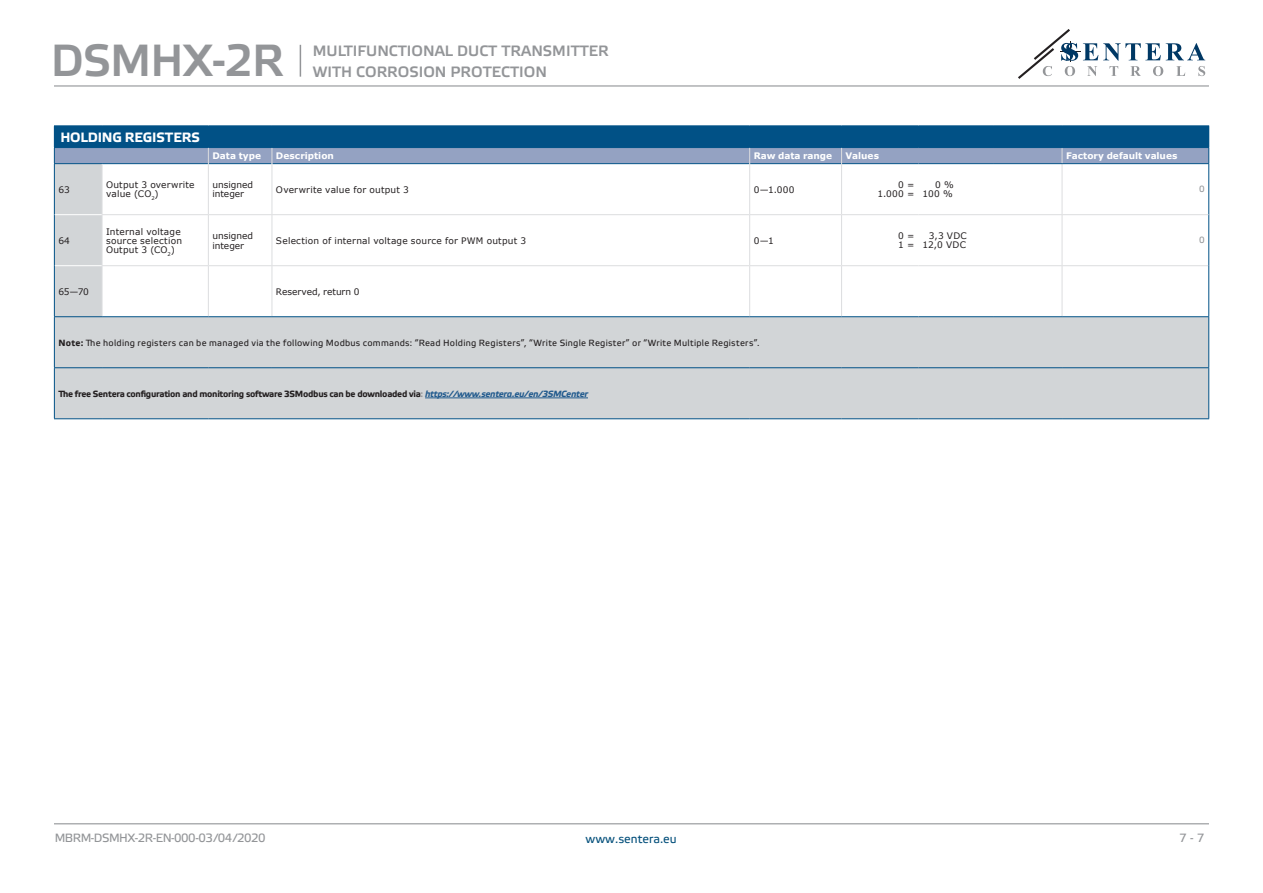
<style>
.page{position:relative;width:1263px;height:893px;background:#fff}
.page>*{position:absolute;margin:0;border:0;box-sizing:border-box;transform-origin:0 0}
.t1{font:45px "Etelka Medium Pro";letter-spacing:-.02em;color:#939598}
.t2{font:15px/21px "Etelka Medium Pro";color:#939598}
.table_text{font:700 13.5px "Etelka Text Pro";letter-spacing:-.015em;color:#fff}
.t3{font:12px "Etelka Text Pro";letter-spacing:-.04em;color:#939598}
.t4{font:12px "Etelka Text Pro";color:#06517c}
.Table-text-modbus{font:9px/9px "Verdana";letter-spacing:.02em;color:#231f20}
.Table-text-modbus-2{font:9px "Etelka Text Pro";letter-spacing:.03em;color:#231f20}
.Table-text-modbus-3{font:700 9px "Etelka Text Pro";letter-spacing:-.03em;color:#231f20}
.table_text-2{font:700 9px "Verdana Pro";letter-spacing:-.005em;color:#fff}
.Table-text-modbus-4{font:9px/9.8px "Verdana";letter-spacing:-.005em;color:#231f20}
.Table-text-modbus-5{font:9px "Verdana";color:#231f20}
.Table-text-modbus-6{font:9px "Etelka Text Pro";color:#939598}
.s1{font-weight:700}
.s2{color:#939598}
.s3{font-style:italic;color:#225b8e}
</style>
<div class="page">
<hr style="left:54px;top:85px;width:1155px;height:2px;background:#939598">
<hr style="left:54px;top:823px;width:1155px;height:1px;background:#939598">
<svg style="left:1018px;top:29px;width:187px;height:50px"></svg>
<hr style="left:300px;top:45px;width:1px;height:32px;background:#939598">
<div style="left:55px;top:164px;width:1153px;height:254px;background:#d2d5d7"></div>
<svg style="left:103px;top:164px;width:1105px;height:152px"></svg>
<hr style="left:1062px;top:164px;width:1px;height:50px;background:#dcdddf">
<hr style="left:1062px;top:215px;width:1px;height:50px;background:#dcdddf">
<hr style="left:1062px;top:266px;width:1px;height:50px;background:#dcdddf">
<hr style="left:54px;top:125px;width:48px;height:1px;background:#015186">
<hr style="left:102px;top:125px;width:106px;height:1px;background:#015186">
<hr style="left:208px;top:125px;width:64px;height:1px;background:#015186">
<hr style="left:272px;top:125px;width:478px;height:1px;background:#015186">
<hr style="left:750px;top:125px;width:91px;height:1px;background:#015186">
<hr style="left:841px;top:125px;width:77px;height:1px;background:#015186">
<hr style="left:918px;top:125px;width:75px;height:1px;background:#015186">
<hr style="left:993px;top:125px;width:69px;height:1px;background:#015186">
<hr style="left:1062px;top:125px;width:147px;height:1px;background:#015186">
<hr style="left:102px;top:164px;width:1px;height:50px;background:#dcdddf">
<hr style="left:208px;top:164px;width:1px;height:50px;background:#dcdddf">
<hr style="left:272px;top:164px;width:1px;height:50px;background:#dcdddf">
<hr style="left:749px;top:164px;width:1px;height:50px;background:#dcdddf">
<hr style="left:841px;top:164px;width:1px;height:50px;background:#dcdddf">
<hr style="left:102px;top:215px;width:1px;height:50px;background:#dcdddf">
<hr style="left:208px;top:215px;width:1px;height:50px;background:#dcdddf">
<hr style="left:272px;top:215px;width:1px;height:50px;background:#dcdddf">
<hr style="left:749px;top:215px;width:1px;height:50px;background:#dcdddf">
<hr style="left:841px;top:215px;width:1px;height:50px;background:#dcdddf">
<hr style="left:102px;top:265px;width:106px;height:1px;background:#dcdddf">
<hr style="left:102px;top:266px;width:1px;height:50px;background:#dcdddf">
<hr style="left:208px;top:265px;width:64px;height:1px;background:#dcdddf">
<hr style="left:208px;top:266px;width:1px;height:50px;background:#dcdddf">
<hr style="left:272px;top:265px;width:478px;height:1px;background:#dcdddf">
<hr style="left:272px;top:266px;width:1px;height:50px;background:#dcdddf">
<hr style="left:750px;top:265px;width:91px;height:1px;background:#dcdddf">
<hr style="left:749px;top:266px;width:1px;height:50px;background:#dcdddf">
<hr style="left:841px;top:265px;width:77px;height:1px;background:#dcdddf">
<hr style="left:841px;top:266px;width:1px;height:50px;background:#dcdddf">
<hr style="left:918px;top:265px;width:75px;height:1px;background:#dcdddf">
<hr style="left:993px;top:265px;width:69px;height:1px;background:#dcdddf">
<hr style="left:1062px;top:265px;width:146px;height:1px;background:#dcdddf">
<hr style="left:55px;top:265px;width:47px;height:1px;background:#fff">
<svg style="left:54px;top:126px;width:1155px;height:38px;background:#3b719d"></svg>
<hr style="left:54px;top:164px;width:1px;height:51px;background:#015186">
<hr style="left:1208px;top:164px;width:1px;height:51px;background:#015186">
<hr style="left:54px;top:215px;width:1px;height:51px;background:#015186">
<hr style="left:1208px;top:215px;width:1px;height:51px;background:#015186">
<hr style="left:54px;top:266px;width:1px;height:50px;background:#015186">
<hr style="left:1208px;top:266px;width:1px;height:50px;background:#015186">
<hr style="left:54px;top:368px;width:1px;height:50px;background:#015186">
<hr style="left:1208px;top:368px;width:1px;height:50px;background:#015186">
<hr style="left:54px;top:418px;width:48px;height:1px;background:#015186">
<hr style="left:102px;top:418px;width:106px;height:1px;background:#015186">
<hr style="left:208px;top:418px;width:64px;height:1px;background:#015186">
<hr style="left:272px;top:418px;width:478px;height:1px;background:#015186">
<hr style="left:750px;top:418px;width:91px;height:1px;background:#015186">
<hr style="left:841px;top:418px;width:77px;height:1px;background:#015186">
<hr style="left:918px;top:418px;width:75px;height:1px;background:#015186">
<hr style="left:993px;top:418px;width:69px;height:1px;background:#015186">
<hr style="left:1062px;top:418px;width:147px;height:1px;background:#015186">
<hr style="left:102px;top:214px;width:106px;height:1px;background:#dcdddf">
<hr style="left:208px;top:214px;width:64px;height:1px;background:#dcdddf">
<hr style="left:272px;top:214px;width:478px;height:1px;background:#dcdddf">
<hr style="left:750px;top:214px;width:91px;height:1px;background:#dcdddf">
<hr style="left:841px;top:214px;width:77px;height:1px;background:#dcdddf">
<hr style="left:918px;top:214px;width:75px;height:1px;background:#dcdddf">
<hr style="left:993px;top:214px;width:69px;height:1px;background:#dcdddf">
<hr style="left:1062px;top:214px;width:146px;height:1px;background:#dcdddf">
<hr style="left:55px;top:214px;width:47px;height:1px;background:#fff">
<hr style="left:54px;top:316px;width:48px;height:1px;background:#015186">
<hr style="left:54px;top:317px;width:1px;height:50px;background:#015186">
<hr style="left:102px;top:316px;width:106px;height:1px;background:#015186">
<hr style="left:208px;top:316px;width:64px;height:1px;background:#015186">
<hr style="left:272px;top:316px;width:478px;height:1px;background:#015186">
<hr style="left:750px;top:316px;width:91px;height:1px;background:#015186">
<hr style="left:841px;top:316px;width:77px;height:1px;background:#015186">
<hr style="left:918px;top:316px;width:75px;height:1px;background:#015186">
<hr style="left:993px;top:316px;width:69px;height:1px;background:#015186">
<hr style="left:1062px;top:316px;width:147px;height:1px;background:#015186">
<hr style="left:1208px;top:317px;width:1px;height:50px;background:#015186">
<hr style="left:54px;top:367px;width:48px;height:1px;background:#015186">
<hr style="left:102px;top:367px;width:106px;height:1px;background:#015186">
<hr style="left:208px;top:367px;width:64px;height:1px;background:#015186">
<hr style="left:272px;top:367px;width:478px;height:1px;background:#015186">
<hr style="left:750px;top:367px;width:91px;height:1px;background:#015186">
<hr style="left:841px;top:367px;width:77px;height:1px;background:#015186">
<hr style="left:918px;top:367px;width:75px;height:1px;background:#015186">
<hr style="left:993px;top:367px;width:69px;height:1px;background:#015186">
<hr style="left:1062px;top:367px;width:147px;height:1px;background:#015186">
<hr style="left:425px;top:398px;width:163px;height:1px;background:#225b8e">
<h1 class="t1" style="left:51px;top:36px;width:235px">DSMHX-2R</h1>
<h2 class="t2" style="left:313px;top:41px;width:297px">MULTIFUNCTIONAL DUCT TRANSMITTER<br>WITH CORROSION PROTECTION</h2>
<p class="table_text" style="left:60px;top:129px;width:141px">HOLDING REGISTERS</p>
<p class="table_text-2" style="left:212px;top:150px;width:50px">Data type</p>
<p class="table_text-2" style="left:276px;top:150px;width:59px">Description</p>
<p class="table_text-2" style="left:754px;top:150px;width:80px">Raw data range</p>
<p class="table_text-2" style="left:846px;top:150px;width:35px">Values</p>
<p class="table_text-2" style="left:1066px;top:150px;width:113px">Factory default values</p>
<p class="Table-text-modbus" style="left:58px;top:185px;width:13px">63</p>
<p class="Table-text-modbus" style="left:106px;top:180px;width:90px">Output 3 overwrite value (CO<sub>2</sub>)</p>
<p class="Table-text-modbus-4" style="left:212px;top:179px;width:42px">unsigned integer</p>
<p class="Table-text-modbus" style="left:276px;top:185px;width:134px">Overwrite value for output 3</p>
<p class="Table-text-modbus" style="left:754px;top:185px;width:42px">0—1.000</p>
<p class="Table-text-modbus" style="left:58px;top:236px;width:13px">64</p>
<p class="Table-text-modbus" style="left:106px;top:227px;width:77px">Internal voltage source selection<br>Output 3 (CO<sub>2</sub>)</p>
<p class="Table-text-modbus-4" style="left:212px;top:230px;width:42px">unsigned integer</p>
<p class="Table-text-modbus" style="left:276px;top:236px;width:252px">Selection of internal voltage source for PWM output 3</p>
<p class="Table-text-modbus" style="left:754px;top:236px;width:22px">0—1</p>
<p class="Table-text-modbus" style="left:58px;top:287px;width:32px">65—70</p>
<p class="Table-text-modbus-5" style="left:276px;top:285px;width:85px">Reserved, return 0</p>
<p class="Table-text-modbus-2" style="left:58px;top:338px;width:703px"><span class="s1">Note:</span> The holding registers can be managed via the following Modbus commands: “Read Holding Registers”, “Write Single Register” or “Write Multiple Registers”.</p>
<p class="Table-text-modbus-3" style="left:58px;top:388px;width:531px">The free Sentera configuration and monitoring software 3SModbus can be downloaded via<span class="s2">:</span> <span class="s3">https://www.sentera.eu/en/3SMCenter</span></p>
<p class="Table-text-modbus" style="left:898px;top:180px;width:18px">0 =</p>
<p class="Table-text-modbus" style="left:877px;top:189px;width:39px">1.000 =</p>
<p class="Table-text-modbus" style="left:935px;top:180px;width:20px">0 %</p>
<p class="Table-text-modbus" style="left:922px;top:189px;width:32px">100 %</p>
<p class="Table-text-modbus" style="left:898px;top:231px;width:18px">0 =</p>
<p class="Table-text-modbus" style="left:898px;top:240px;width:18px">1 =</p>
<p class="Table-text-modbus" style="left:929px;top:231px;width:39px">3,3 VDC</p>
<p class="Table-text-modbus" style="left:922px;top:240px;width:45px">12,0 VDC</p>
<p class="Table-text-modbus-6" style="left:1199px;top:184px;width:7px">0</p>
<p class="Table-text-modbus-6" style="left:1199px;top:235px;width:7px">0</p>
<h3 class="t3" style="left:55px;top:832px;width:212px">MBRM-DSMHX-2R-EN-000 - 03 / 04 / 2020</h3>
<h3 class="t4" style="left:585px;top:833px;width:93px">www.sentera.eu</h3>
<h3 class="t3" style="left:1179px;top:832px;width:27px">7 - 7</h3>
</div>
